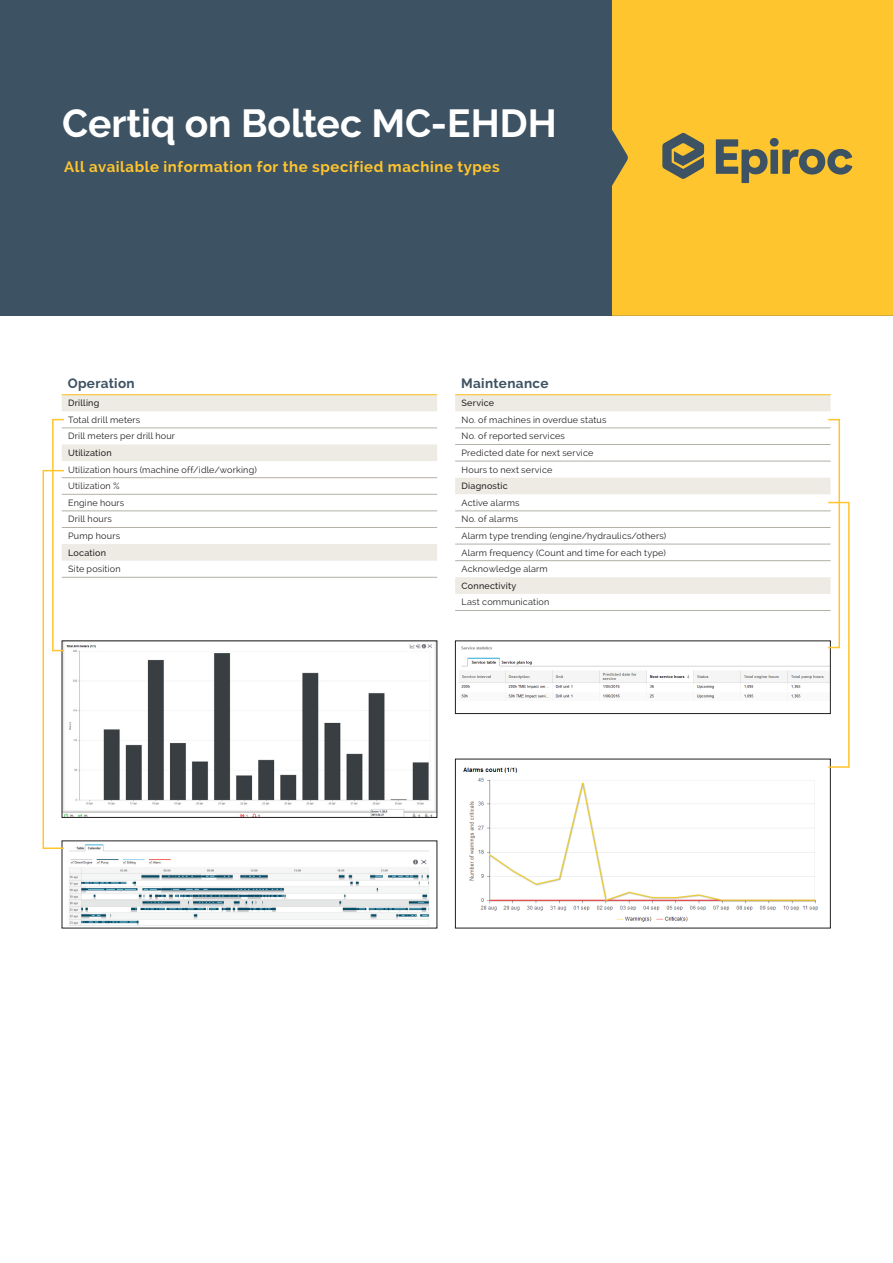
<style>
.page{position:relative;width:893px;height:1263px;background:#fff}
.page>*{position:absolute;margin:0;border:0;box-sizing:border-box;transform-origin:0 0}
.Headline_1_-_Epiroc{font:700 39px "Raleway";letter-spacing:-.005em;color:#fff}
.Ingress_-_Epiroc{font:700 15px "Raleway";letter-spacing:.035em;color:#ffc52e}
.TABLE_Head_-_Epiroc{font:700 13.5px "Raleway";letter-spacing:.025em;color:#3d5262}
.TABLE_text_-_Epiroc{font:9px "Raleway";letter-spacing:.025em;color:#231f20}
.TABLE_subhead_-_Epir{font:500 9px "Raleway";letter-spacing:.025em;color:#231f20}
</style>
<div class="page">
<div style="left:0;top:0;width:893px;height:316px;background:#3d5262"></div>
<div style="left:612px;top:0;width:281px;height:316px;background:#ffc52e"></div>
<svg style="left:662px;top:133px;width:42px;height:46px"></svg>
<svg style="left:716px;top:138px;width:136px;height:45px"></svg>
<img style="left:65px;top:644px;width:370px;height:172px">
<div style="left:62px;top:641px;width:375px;height:177px;border:1px solid #231f20"></div>
<img style="left:458px;top:646px;width:369px;height:53px">
<div style="left:455px;top:641px;width:376px;height:73px;border:1px solid #231f20"></div>
<img style="left:69px;top:844px;width:361px;height:81px">
<img style="left:463px;top:767px;width:356px;height:155px">
<div style="left:455px;top:759px;width:376px;height:169px;border:1px solid #231f20"></div>
<svg style="left:62px;top:395px;width:375px;height:166px"></svg>
<hr style="left:62px;top:428px;width:375px;height:1px;background:#b4b0a7">
<hr style="left:62px;top:477px;width:375px;height:1px;background:#b4b0a7">
<hr style="left:62px;top:494px;width:375px;height:1px;background:#b4b0a7">
<hr style="left:62px;top:511px;width:375px;height:1px;background:#b4b0a7">
<hr style="left:62px;top:527px;width:375px;height:1px;background:#b4b0a7">
<hr style="left:62px;top:394px;width:375px;height:1px;background:#ffc52e">
<hr style="left:62px;top:577px;width:375px;height:1px;background:#b4b0a7">
<svg style="left:455px;top:395px;width:376px;height:199px"></svg>
<hr style="left:455px;top:428px;width:376px;height:1px;background:#b4b0a7">
<hr style="left:455px;top:444px;width:376px;height:1px;background:#b4b0a7">
<hr style="left:455px;top:461px;width:376px;height:1px;background:#b4b0a7">
<hr style="left:455px;top:511px;width:376px;height:1px;background:#b4b0a7">
<hr style="left:455px;top:527px;width:376px;height:1px;background:#b4b0a7">
<hr style="left:455px;top:544px;width:376px;height:1px;background:#b4b0a7">
<hr style="left:455px;top:560px;width:376px;height:1px;background:#b4b0a7">
<hr style="left:455px;top:394px;width:376px;height:1px;background:#ffc52e">
<hr style="left:455px;top:610px;width:376px;height:1px;background:#b4b0a7">
<div style="left:52px;top:419px;width:13px;height:232px;border:2px solid #ffc52e"></div>
<div style="left:43px;top:470px;width:22px;height:379px;border:2px solid #ffc52e"></div>
<div style="left:827px;top:419px;width:13px;height:229px;border:2px solid #ffc52e"></div>
<div style="left:827px;top:502px;width:23px;height:266px;border:2px solid #ffc52e"></div>
<p class="Headline_1_-_Epiroc" style="left:62px;top:101px;width:496px">Certiq on Boltec MC-EHDH</p>
<p class="Ingress_-_Epiroc" style="left:64px;top:158px;width:437px">All available information for the specified machine types</p>
<p class="TABLE_Head_-_Epiroc" style="left:68px;top:376px;width:68px">Operation</p>
<p class="TABLE_subhead_-_Epir" style="left:68px;top:398px;width:33px">Drilling</p>
<p class="TABLE_text_-_Epiroc" style="left:68px;top:414px;width:74px">Total drill meters</p>
<p class="TABLE_text_-_Epiroc" style="left:68px;top:431px;width:108px">Drill meters per drill hour</p>
<p class="TABLE_subhead_-_Epir" style="left:68px;top:448px;width:45px">Utilization</p>
<p class="TABLE_text_-_Epiroc" style="left:68px;top:464px;width:190px">Utilization hours (machine off/idle/working)</p>
<p class="TABLE_text_-_Epiroc" style="left:68px;top:481px;width:53px">Utilization %</p>
<p class="TABLE_text_-_Epiroc" style="left:68px;top:497px;width:58px">Engine hours</p>
<p class="TABLE_text_-_Epiroc" style="left:68px;top:514px;width:45px">Drill hours</p>
<p class="TABLE_text_-_Epiroc" style="left:68px;top:531px;width:53px">Pump hours</p>
<p class="TABLE_subhead_-_Epir" style="left:68px;top:547px;width:39px">Location</p>
<p class="TABLE_text_-_Epiroc" style="left:68px;top:564px;width:54px">Site position</p>
<p class="TABLE_Head_-_Epiroc" style="left:461px;top:376px;width:89px">Maintenance</p>
<p class="TABLE_subhead_-_Epir" style="left:462px;top:398px;width:34px">Service</p>
<p class="TABLE_text_-_Epiroc" style="left:462px;top:414px;width:146px">No. of machines in overdue status</p>
<p class="TABLE_text_-_Epiroc" style="left:462px;top:431px;width:105px">No. of reported services</p>
<p class="TABLE_text_-_Epiroc" style="left:462px;top:448px;width:133px">Predicted date for next service</p>
<p class="TABLE_text_-_Epiroc" style="left:462px;top:464px;width:92px">Hours to next service</p>
<p class="TABLE_subhead_-_Epir" style="left:462px;top:481px;width:48px">Diagnostic</p>
<p class="TABLE_text_-_Epiroc" style="left:462px;top:497px;width:60px">Active alarms</p>
<p class="TABLE_text_-_Epiroc" style="left:462px;top:514px;width:58px">No. of alarms</p>
<p class="TABLE_text_-_Epiroc" style="left:462px;top:531px;width:206px">Alarm type trending (engine/hydraulics/others)</p>
<p class="TABLE_text_-_Epiroc" style="left:462px;top:547px;width:206px">Alarm frequency (Count and time for each type)</p>
<p class="TABLE_text_-_Epiroc" style="left:462px;top:564px;width:88px">Acknowledge alarm</p>
<p class="TABLE_subhead_-_Epir" style="left:462px;top:580px;width:56px">Connectivity</p>
<p class="TABLE_text_-_Epiroc" style="left:462px;top:597px;width:89px">Last communication</p>
</div>
